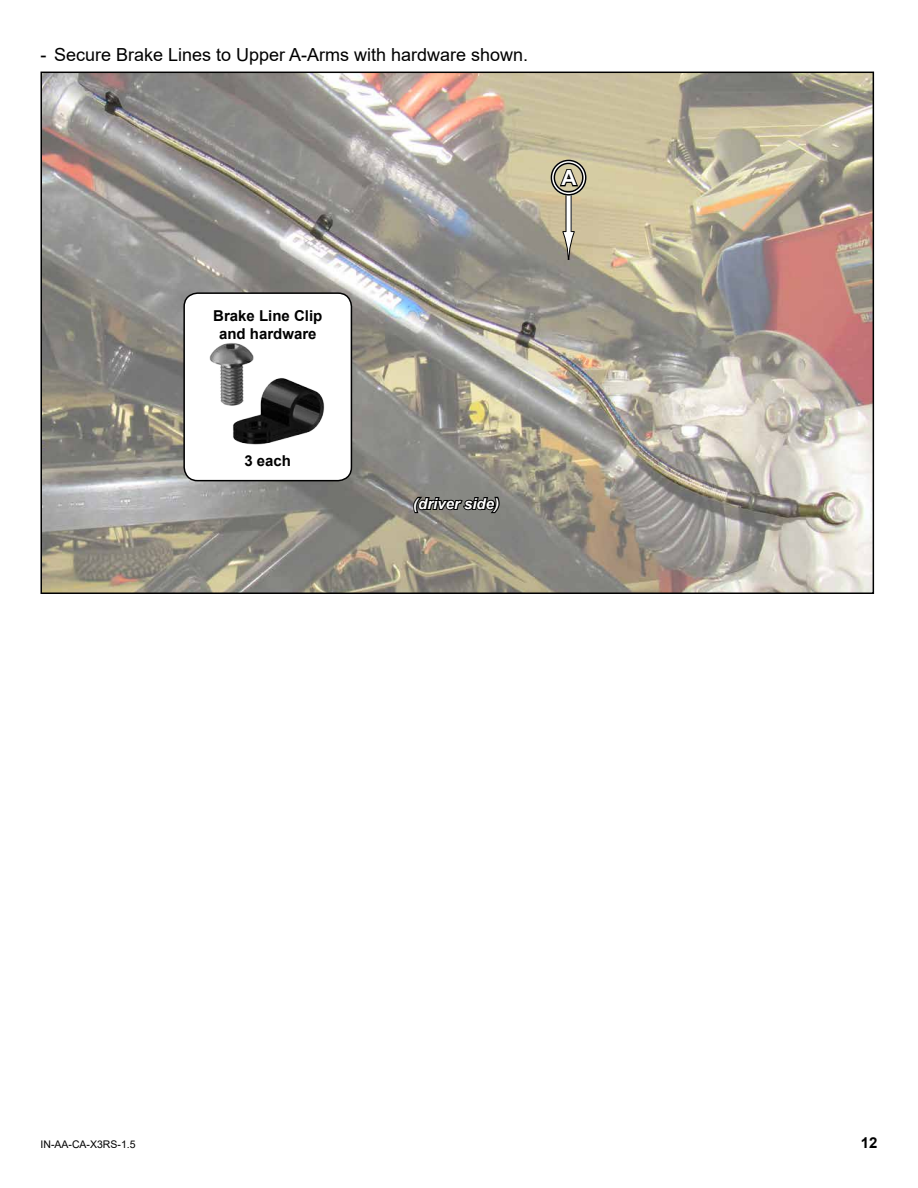
<style>
.page{position:relative;width:918px;height:1188px;background:#fff}
.page>*{position:absolute;margin:0;border:0;box-sizing:border-box;transform-origin:0 0}
.t1{font:700 21px "Arial";color:#fff}
.t2{font:18px "Arial";color:#000}
.t3{font:700 15px/18px "Arial";color:#000;text-align:center}
.t4{font:italic 700 15px "Arial";color:#fff}
.t5{font:10.5px "Arial";color:#000}
</style>
<div class="page">
<img style="left:43px;top:75px;width:828px;height:516px">
<div style="left:184px;top:293px;width:167px;height:188px;background:#fff;border-radius:14px"></div>
<div style="left:183px;top:292px;width:169px;height:189px;border:2px solid #000;border-radius:14px"></div>
<img style="left:209px;top:343px;width:116px;height:102px">
<svg style="left:412px;top:495px;width:89px;height:19px;background:#434340"></svg>
<div style="left:566px;top:191px;width:5px;height:41px;background:#fff"></div>
<svg style="left:562px;top:231px;width:13px;height:29px"></svg>
<svg style="left:558px;top:167px;width:22px;height:21px"></svg>
<div style="left:551px;top:160px;width:36px;height:36px;border:4px solid #fff;border-radius:50%"></div>
<div style="left:551px;top:160px;width:36px;height:36px;border:1px solid #000;border-radius:50%"></div>
<div style="left:554px;top:163px;width:30px;height:30px;border:1px solid #000;border-radius:50%"></div>
<p class="t2" style="left:40px;top:42px;width:489px">- Secure Brake Lines to Upper A-Arms with hardware shown.</p>
<p class="t1" style="left:561px;top:163px;width:17px">A</p>
<p class="t3" style="left:213px;top:307px;width:111px">Brake Line Clip and hardware</p>
<p class="t3" style="left:244px;top:452px;width:48px">3 each</p>
<p class="t4" style="left:413px;top:494px;width:87px">(driver side)</p>
<p class="t5" style="left:40px;top:1137px;width:97px">IN-AA-CA-X3RS-1.5</p>
<p class="t3" style="left:861px;top:1133px;width:18px">12</p>
</div>
